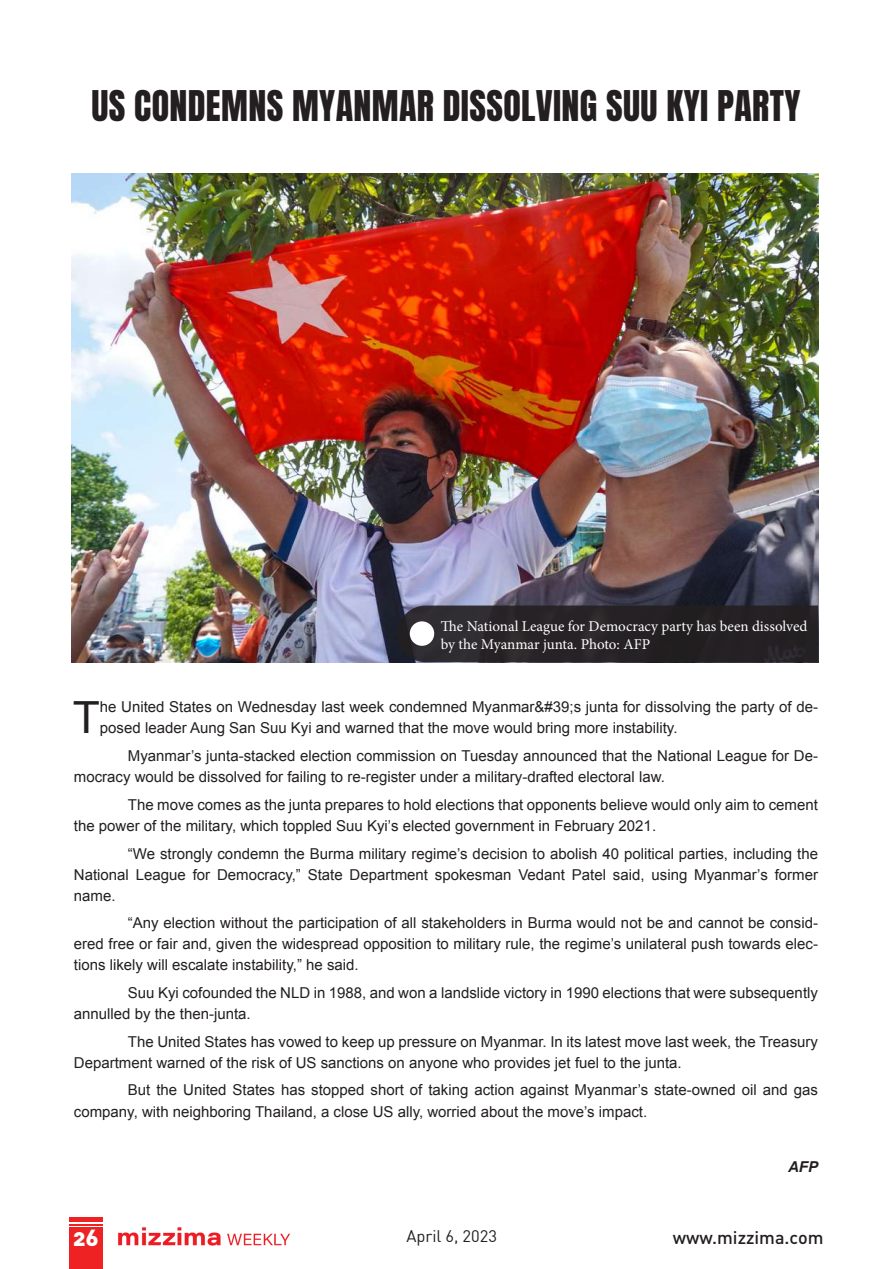
<style>
.page{position:relative;width:891px;height:1269px;background:#fff}
.page>*{position:absolute;margin:0;border:0;box-sizing:border-box;transform-origin:0 0}
.t1{font:44.4px "Arial";color:#231f20}
.t2{font:36px "Anton";letter-spacing:.01em;color:#231f20}
.t3{font:22.5px "DIN Black Alternate";color:#fff}
.t4{font:500 18px "DIN";color:#231f20}
.t5{font:16.5px "DIN";color:#231f20}
.t6{font:15px/21px "Arial";color:#231f20}
.t7{font:15px/18px "Minion Pro";color:#fff}
.t8{font:italic 700 15px "Arial";color:#231f20}
</style>
<div class="page">
<img style="left:118px;top:1227px;width:172px;height:19px">
<hr style="left:69px;top:1217px;width:33px;height:4px;background:#ee2123">
<hr style="left:69px;top:1224px;width:33px;height:2px;background:#ee2123">
<div style="left:69px;top:1228px;width:33px;height:41px;background:#ee2123"></div>
<img style="left:72px;top:173px;width:746px;height:489px">
<svg style="left:397px;top:606px;width:421px;height:56px;background:#272427"></svg>
<div style="left:410px;top:621px;width:24px;height:25px;background:#fff;border-radius:50%"></div>
<h2 class="t2" style="left:92px;top:88px;width:710px">US CONDEMNS MYANMAR DISSOLVING SUU KYI PARTY</h2>
<p class="t7" style="left:441px;top:617px;width:368px">The National League for Democracy party has been dissolved by the Myanmar junta. Photo: AFP</p>
<h1 class="t1" style="left:73px;top:689px;width:29px">T</h1>
<p class="t6" style="left:100px;top:697px;width:720px">he United States on Wednesday last week condemned Myanmar&amp;#39;s junta for dissolving the party of de&shy;posed leader Aung San Suu Kyi and warned that the move would bring more instability.</p>
<p class="t6" style="left:74px;top:745px;width:746px;text-indent:54px">Myanmar’s junta-stacked election commission on Tuesday announced that the National League for De&shy;mocracy would be dissolved for failing to re-register under a military-drafted electoral law.</p>
<p class="t6" style="left:74px;top:794px;width:746px;text-indent:54px">The move comes as the junta prepares to hold elections that opponents believe would only aim to cement the power of the military, which toppled Suu Kyi’s elected government in February 2021.</p>
<p class="t6" style="left:74px;top:843px;width:746px;text-align:justify;text-indent:54px">“We strongly condemn the Burma military regime’s decision to abolish 40 political parties, including the National League for Democracy,” State Department spokesman Vedant Patel said, using Myanmar’s former name.</p>
<p class="t6" style="left:74px;top:913px;width:746px;text-align:justify;text-indent:54px">“Any election without the participation of all stakeholders in Burma would not be and cannot be consid&shy;ered free or fair and, given the widespread opposition to military rule, the regime’s unilateral push towards elec&shy;tions likely will escalate instability,” he said.</p>
<p class="t6" style="left:74px;top:982px;width:746px;text-indent:54px">Suu Kyi cofounded the NLD in 1988, and won a landslide victory in 1990 elections that were subsequently annulled by the then-junta.</p>
<p class="t6" style="left:74px;top:1031px;width:746px;text-indent:54px">The United States has vowed to keep up pressure on Myanmar. In its latest move last week, the Treasury<br>Department warned of the risk of US sanctions on anyone who provides jet fuel to the junta.</p>
<p class="t6" style="left:74px;top:1080px;width:746px;text-indent:54px">But the United States has stopped short of taking action against Myanmar’s state-owned oil and gas company, with neighboring Thailand, a close US ally, worried about the move’s impact.</p>
<p class="t8" style="left:788px;top:1157px;width:32px">AFP</p>
<h3 class="t3" style="left:73px;top:1223px;width:27px">26</h3>
<p class="t5" style="left:406px;top:1226px;width:92px">April 6, 2023</p>
<p class="t4" style="left:673px;top:1226px;width:152px">www.mizzima.com</p>
</div>
